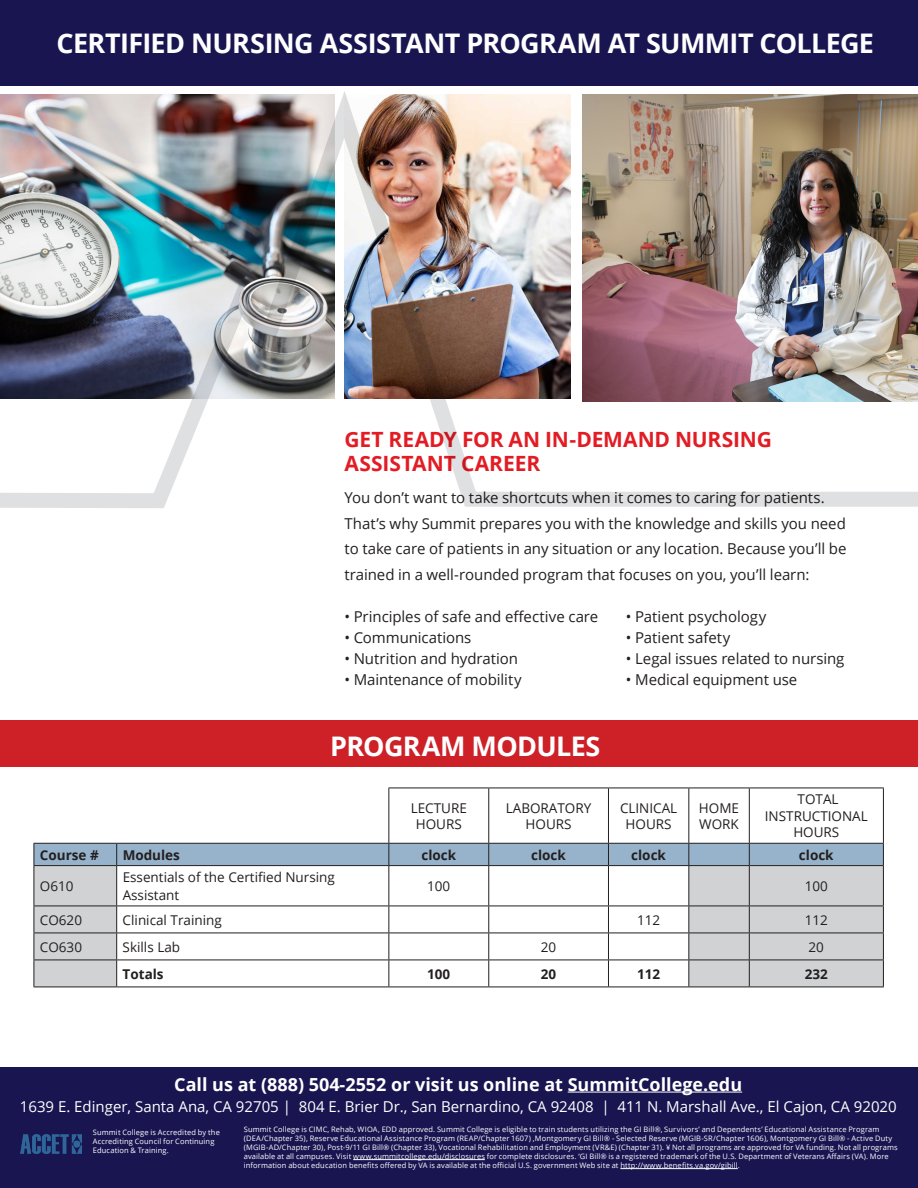
<style>
.page{position:relative;width:918px;height:1188px;background:#fff}
.page>*{position:absolute;margin:0;border:0;box-sizing:border-box;transform-origin:0 0}
.t1{font:700 27px "Open Sans";letter-spacing:-.025em;color:#fff}
.t2{font:700 21px/24px "Open Sans";letter-spacing:-.005em;color:#e31c24}
.t3{font:700 18px "Open Sans";color:#fff}
.t4{font:15px/25.5px "Open Sans";letter-spacing:-.005em;color:#231f20}
.t5{font:15px "Open Sans";color:#fff}
.t6{font:13.5px/16.5px "Open Sans";color:#231f20;text-align:center}
.t7{font:700 13.5px "Open Sans";color:#231f20}
.t8{font:7.5px/9px "Open Sans";letter-spacing:.015em;color:#fff}
</style>
<div class="page">
<div style="left:0;top:0;width:918px;height:85px;background:#191551"></div>
<div style="left:0;top:721px;width:918px;height:46px;background:#cd2027"></div>
<svg style="left:35px;top:866px;width:848px;height:121px"></svg>
<hr style="left:388px;top:788px;width:101px;height:1px;background:#231f20">
<hr style="left:489px;top:788px;width:119px;height:1px;background:#231f20">
<hr style="left:488px;top:788px;width:1px;height:55px;background:#231f20">
<hr style="left:608px;top:788px;width:81px;height:1px;background:#231f20">
<hr style="left:608px;top:788px;width:1px;height:55px;background:#231f20">
<hr style="left:689px;top:788px;width:60px;height:1px;background:#231f20">
<hr style="left:688px;top:788px;width:1px;height:55px;background:#231f20">
<hr style="left:749px;top:788px;width:135px;height:1px;background:#231f20">
<hr style="left:749px;top:788px;width:1px;height:55px;background:#231f20">
<hr style="left:883px;top:788px;width:1px;height:55px;background:#231f20">
<div style="left:34px;top:843px;width:850px;height:22px;background:#96b3cb"></div>
<hr style="left:34px;top:865px;width:83px;height:1px;background:#231f20">
<hr style="left:34px;top:866px;width:1px;height:40px;background:#231f20">
<hr style="left:117px;top:865px;width:272px;height:1px;background:#231f20">
<hr style="left:116px;top:866px;width:1px;height:40px;background:#231f20">
<hr style="left:389px;top:865px;width:100px;height:1px;background:#231f20">
<hr style="left:388px;top:866px;width:1px;height:40px;background:#231f20">
<hr style="left:489px;top:865px;width:119px;height:1px;background:#231f20">
<hr style="left:488px;top:866px;width:1px;height:40px;background:#231f20">
<hr style="left:608px;top:865px;width:81px;height:1px;background:#231f20">
<hr style="left:608px;top:866px;width:1px;height:40px;background:#231f20">
<hr style="left:689px;top:865px;width:60px;height:1px;background:#231f20">
<hr style="left:688px;top:866px;width:1px;height:40px;background:#231f20">
<hr style="left:749px;top:865px;width:135px;height:1px;background:#231f20">
<hr style="left:749px;top:866px;width:1px;height:40px;background:#231f20">
<hr style="left:883px;top:866px;width:1px;height:40px;background:#231f20">
<hr style="left:34px;top:906px;width:83px;height:1px;background:#231f20">
<hr style="left:117px;top:906px;width:272px;height:1px;background:#231f20">
<hr style="left:389px;top:906px;width:100px;height:1px;background:#231f20">
<hr style="left:489px;top:906px;width:119px;height:1px;background:#231f20">
<hr style="left:608px;top:906px;width:81px;height:1px;background:#231f20">
<hr style="left:689px;top:906px;width:60px;height:1px;background:#231f20">
<hr style="left:749px;top:906px;width:135px;height:1px;background:#231f20">
<hr style="left:34px;top:933px;width:83px;height:1px;background:#231f20">
<hr style="left:117px;top:933px;width:272px;height:1px;background:#231f20">
<hr style="left:389px;top:933px;width:100px;height:1px;background:#231f20">
<hr style="left:489px;top:933px;width:119px;height:1px;background:#231f20">
<hr style="left:608px;top:933px;width:81px;height:1px;background:#231f20">
<hr style="left:689px;top:933px;width:60px;height:1px;background:#231f20">
<hr style="left:749px;top:933px;width:135px;height:1px;background:#231f20">
<hr style="left:34px;top:960px;width:83px;height:1px;background:#231f20">
<svg style="left:34px;top:906px;width:1px;height:81px"></svg>
<hr style="left:117px;top:960px;width:272px;height:1px;background:#231f20">
<svg style="left:116px;top:906px;width:1px;height:81px"></svg>
<hr style="left:389px;top:960px;width:100px;height:1px;background:#231f20">
<svg style="left:388px;top:906px;width:1px;height:81px"></svg>
<hr style="left:489px;top:960px;width:119px;height:1px;background:#231f20">
<svg style="left:488px;top:906px;width:1px;height:81px"></svg>
<hr style="left:608px;top:960px;width:81px;height:1px;background:#231f20">
<svg style="left:608px;top:906px;width:1px;height:81px"></svg>
<hr style="left:689px;top:960px;width:60px;height:1px;background:#231f20">
<svg style="left:688px;top:906px;width:1px;height:81px"></svg>
<hr style="left:749px;top:960px;width:135px;height:1px;background:#231f20">
<svg style="left:749px;top:906px;width:1px;height:81px"></svg>
<svg style="left:883px;top:906px;width:1px;height:81px"></svg>
<hr style="left:34px;top:987px;width:83px;height:1px;background:#231f20">
<hr style="left:117px;top:987px;width:272px;height:1px;background:#231f20">
<hr style="left:389px;top:987px;width:100px;height:1px;background:#231f20">
<hr style="left:489px;top:987px;width:119px;height:1px;background:#231f20">
<hr style="left:608px;top:987px;width:81px;height:1px;background:#231f20">
<hr style="left:689px;top:987px;width:60px;height:1px;background:#231f20">
<hr style="left:749px;top:987px;width:135px;height:1px;background:#231f20">
<hr style="left:388px;top:788px;width:1px;height:55px;background:#231f20">
<hr style="left:34px;top:843px;width:83px;height:1px;background:#231f20">
<hr style="left:117px;top:843px;width:272px;height:1px;background:#231f20">
<img style="left:0;top:91px;width:918px;height:417px">
<div style="left:0;top:1068px;width:918px;height:120px;background:#191551"></div>
<hr style="left:568px;top:1092px;width:174px;height:1px;background:#fff">
<hr style="left:353px;top:1159px;width:132px;height:1px;background:#fff">
<hr style="left:620px;top:1168px;width:118px;height:1px;background:#fff">
<img style="left:21px;top:1135px;width:60px;height:18px">
<p class="t1" style="left:57px;top:24px;width:819px">CERTIFIED NURSING ASSISTANT PROGRAM AT SUMMIT COLLEGE</p>
<p class="t2" style="left:345px;top:427px;width:429px">GET READY FOR AN IN-DEMAND NURSING<br>ASSISTANT CAREER</p>
<p class="t4" style="left:345px;top:485px;width:504px">You don’t want to take shortcuts when it comes to caring for patients.<br>That’s why Summit prepares you with the knowledge and skills you need to take care of patients in any situation or any location. Because you’ll be trained in a well-rounded program that focuses on you, you’ll learn:</p>
<p class="t4" style="left:345px;top:603px;width:255px">• Principles of safe and effective care</p>
<p class="t4" style="left:345px;top:624px;width:128px">• Communications</p>
<p class="t4" style="left:345px;top:645px;width:175px">• Nutrition and hydration</p>
<p class="t4" style="left:345px;top:666px;width:179px">• Maintenance of mobility</p>
<p class="t1" style="left:330px;top:727px;width:272px">PROGRAM MODULES</p>
<p class="t4" style="left:626px;top:603px;width:142px">• Patient psychology</p>
<p class="t4" style="left:626px;top:624px;width:106px">• Patient safety</p>
<p class="t4" style="left:626px;top:645px;width:220px">• Legal issues related to nursing</p>
<p class="t4" style="left:626px;top:666px;width:173px">• Medical equipment use</p>
<p class="t6" style="left:411px;top:799px;width:58px">LECTURE<br>HOURS</p>
<p class="t6" style="left:506px;top:799px;width:87px">LABORATORY<br>HOURS</p>
<p class="t6" style="left:620px;top:799px;width:59px">CLINICAL<br>HOURS</p>
<p class="t6" style="left:699px;top:799px;width:42px;text-align:left">HOME<br>WORK</p>
<p class="t6" style="left:798px;top:791px;width:42px">TOTAL</p>
<p class="t6" style="left:765px;top:807px;width:104px">INSTRUCTIONAL</p>
<p class="t6" style="left:793px;top:824px;width:48px">HOURS</p>
<p class="t7" style="left:40px;top:845px;width:60px">Course #</p>
<p class="t7" style="left:123px;top:845px;width:59px">Modules</p>
<p class="t7" style="left:421px;top:845px;width:36px">clock</p>
<p class="t7" style="left:531px;top:845px;width:36px">clock</p>
<p class="t7" style="left:631px;top:845px;width:36px">clock</p>
<p class="t7" style="left:799px;top:845px;width:36px">clock</p>
<p class="t6" style="left:40px;top:877px;width:35px">O610</p>
<p class="t6" style="left:123px;top:868px;width:214px;line-height:18px;text-align:left">Essentials of the Certified Nursing<br>Assistant</p>
<p class="t6" style="left:427px;top:877px;width:25px">100</p>
<p class="t6" style="left:805px;top:877px;width:25px">100</p>
<p class="t6" style="left:40px;top:911px;width:44px">CO620</p>
<p class="t6" style="left:123px;top:911px;width:101px">Clinical Training</p>
<p class="t6" style="left:637px;top:911px;width:25px">112</p>
<p class="t6" style="left:805px;top:911px;width:25px">112</p>
<p class="t6" style="left:40px;top:938px;width:44px">CO630</p>
<p class="t6" style="left:123px;top:938px;width:59px">Skills Lab</p>
<p class="t6" style="left:541px;top:938px;width:17px">20</p>
<p class="t6" style="left:809px;top:938px;width:17px">20</p>
<p class="t7" style="left:123px;top:964px;width:43px">Totals</p>
<p class="t7" style="left:427px;top:964px;width:25px">100</p>
<p class="t7" style="left:541px;top:964px;width:17px">20</p>
<p class="t7" style="left:637px;top:964px;width:25px">112</p>
<p class="t7" style="left:805px;top:964px;width:25px">232</p>
<p class="t3" style="left:174px;top:1071px;width:569px">Call us at (888) 504-2552 or visit us online at SummitCollege.edu</p>
<p class="t5" style="left:20px;top:1096px;width:878px">1639 E. Edinger, Santa Ana, CA 92705 | 804 E. Brier Dr., San Bernardino, CA 92408 | 411 N. Marshall Ave., El Cajon, CA 92020</p>
<p class="t8" style="left:244px;top:1125px;width:655px">Summit College is CIMC, Rehab, WIOA, EDD approved. Summit College is eligible to train students utilizing the GI Bill®, Survivors’ and Dependents’ Educational Assistance Program (DEA/Chapter 35), Reserve Educational Assistance Program (REAP/Chapter 1607) ,Montgomery GI Bill® - Selected Reserve (MGIB-SR/Chapter 1606), Montgomery GI Bill® - Active Duty (MGIB-AD/Chapter 30), Post-9/11 GI Bill® (Chapter 33), Vocational Rehabilitation and Employment (VR&amp;E) (Chapter 31). ¥ Not all programs are approved for VA funding. Not all programs available at all campuses. Visit www.summitcollege.edu/disclosures for complete disclosures. ‘GI Bill® is a registered trademark of the U.S. Department of Veterans Affairs (VA). More information about education benefits offered by VA is available at the official U.S. government Web site at http://www.benefits.va.gov/gibill.</p>
<p class="t8" style="left:93px;top:1128px;width:129px">Summit College is Accredited by the<br>Accrediting Council for Continuing<br>Education &amp; Training.</p>
</div>
